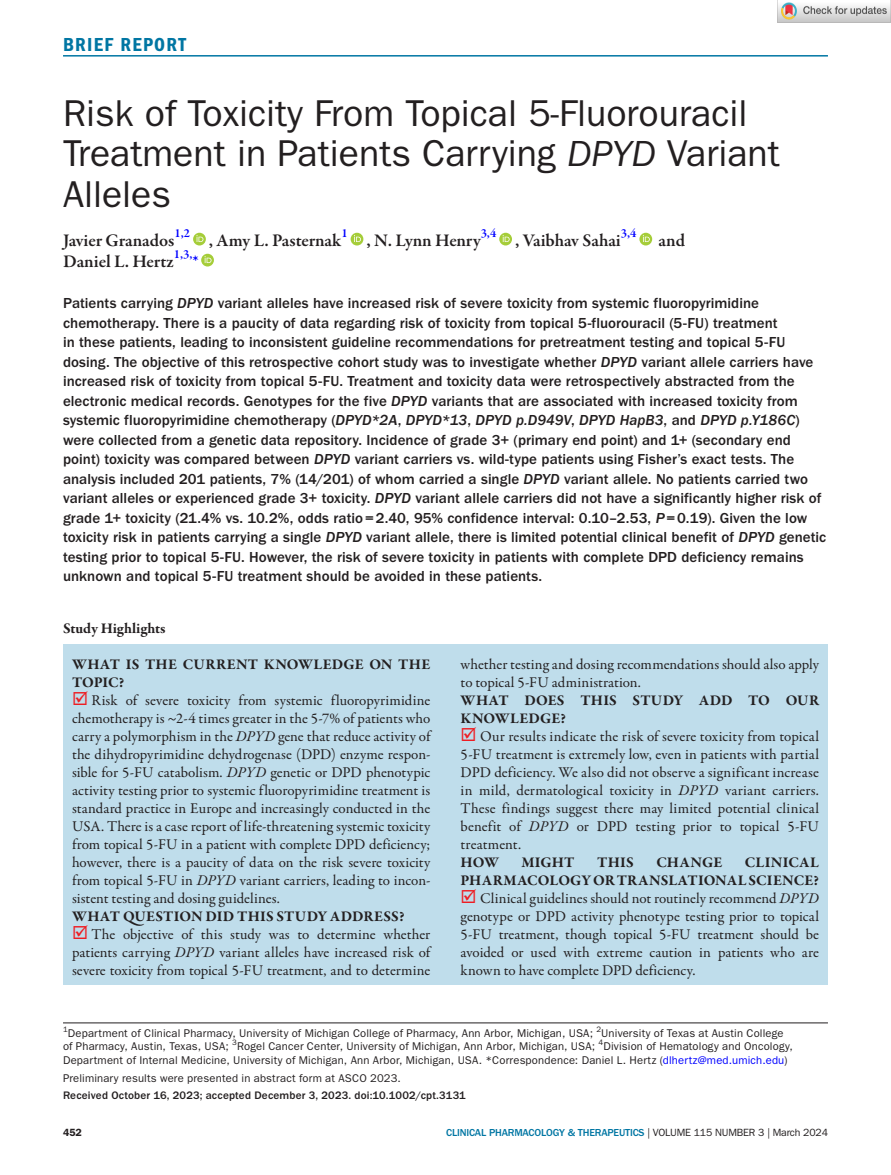
<style>
.page{position:relative;width:891px;height:1175px;background:#fff}
.page>*{position:absolute;margin:0;border:0;box-sizing:border-box;transform-origin:0 0}
.t1{font:37.5px/40.5px "ITC Franklin Gothic Std";color:#231f20}
.t2{font:19.5px "ITC Franklin Gothic Std Dm Cd";letter-spacing:.065em;color:#0076a3}
.t3{font:600 18px/21px "Garamond Premr Pro";color:#231f20}
.t4{font:500 15px/19.5px "ITC Franklin Gothic Std";letter-spacing:.005em;color:#231f20}
.t5{font:15px/18px "Garamond Premr Pro";color:#231f20;text-align:justify}
.t6{font:700 15px/18px "Garamond Premr Pro";letter-spacing:.01em;color:#231f20}
.t7{font:600 12.6px "Garamond Premr Pro";color:#00f}
.t8{font:11.25px/13.5px "ITC Franklin Gothic Std";letter-spacing:.015em;color:#231f20}
.t9{font:500 11.25px "ITC Franklin Gothic Std";letter-spacing:.015em;color:#231f20}
.t10{font:500 10.5px "ITC Franklin Gothic Std";letter-spacing:-.015em;color:#0076a3}
.t11{font:600 10.5px "ITC Franklin Gothic Std";color:#231f20}
.t12{font:7.8px "ITC Franklin Gothic Std";color:#231f20}
.s1{font-style:italic}
.s2{font-size:18px}
.s3{font-family:"ITC Franklin Gothic Std Med It";font-weight:400}
.s4{color:#00f}
.s5{font-weight:400;color:#231f20}
</style>
<div class="page">
<hr style="left:63px;top:55px;width:765px;height:2px;background:#0076a3">
<svg style="left:193px;top:233px;width:13px;height:12px"></svg>
<svg style="left:197px;top:235px;width:6px;height:7px"></svg>
<div style="left:351px;top:233px;width:12px;height:12px;background:#a5cd39;border-radius:50%"></div>
<svg style="left:354px;top:235px;width:7px;height:7px"></svg>
<svg style="left:499px;top:233px;width:13px;height:12px"></svg>
<svg style="left:503px;top:235px;width:7px;height:7px"></svg>
<div style="left:639px;top:233px;width:13px;height:12px;background:#a5cd39;border-radius:50%"></div>
<svg style="left:643px;top:235px;width:7px;height:7px"></svg>
<svg style="left:201px;top:254px;width:13px;height:12px"></svg>
<svg style="left:205px;top:256px;width:7px;height:7px"></svg>
<hr style="left:63px;top:1022px;width:765px;height:1px;background:#231f20">
<div style="left:63px;top:609px;width:765px;height:375px;background:#bfddeb"></div>
<div style="left:51px;top:600px;width:780px;height:44px;background:#fff"></div>
<img style="left:777px;top:0;width:114px;height:22px">
<h2 class="t2" style="left:63px;top:33px;width:125px">BRIEF REPORT</h2>
<h1 class="t1" style="left:63px;top:93px;width:718px">Risk of Toxicity From Topical 5-Fluorouracil<br>Treatment in Patients Carrying <span class="s1">DPYD</span> Variant<br>Alleles</h1>
<p class="t3" style="left:63px;top:230px;width:624px">Javier Granados<sup>1,2</sup> , Amy L. Pasternak<sup>1</sup> , N. Lynn Henry<sup>3,4</sup> , Vaibhav Sahai<sup>3,4</sup> and<br>Daniel L. Hertz</p>
<p class="t7" style="left:174px;top:247px;width:26px">1,3,<span class="s2">*</span></p>
<p class="t4" style="left:63px;top:294px;width:765px">Patients carrying <span class="s3">DPYD</span> variant alleles have increased risk of severe toxicity from systemic fluoropyrimidine chemotherapy. There is a paucity of data regarding risk of toxicity from topical 5-fluorouracil (5-FU) treatment<br>in these patients, leading to inconsistent guideline recommendations for pretreatment testing and topical 5-FU dosing. The objective of this retrospective cohort study was to investigate whether <span class="s3">DPYD</span> variant allele carriers have increased risk of toxicity from topical 5-FU. Treatment and toxicity data were retrospectively abstracted from the electronic medical records. Genotypes for the five <span class="s3">DPYD</span> variants that are associated with increased toxicity from systemic fluoropyrimidine chemotherapy (<span class="s3">DPYD*2A</span>, <span class="s3">DPYD*13</span>, <span class="s3">DPYD p.D949V</span>, <span class="s3">DPYD HapB3</span>, and <span class="s3">DPYD p.Y186C</span>) were collected from a genetic data repository. Incidence of grade 3+ (primary end point) and 1+ (secondary end point) toxicity was compared between <span class="s3">DPYD</span> variant carriers vs. wild-type patients using Fisher’s exact tests. The analysis included 201 patients, 7% (14/201) of whom carried a single <span class="s3">DPYD</span> variant allele. No patients carried two variant alleles or experienced grade 3+ toxicity. <span class="s3">DPYD</span> variant allele carriers did not have a significantly higher risk of grade 1+ toxicity (21.4% vs. 10.2%, odds ratio=2.40, 95% confidence interval: 0.10–2.53, <span class="s3">P</span>=0.19). Given the low toxicity risk in patients carrying a single <span class="s3">DPYD</span> variant allele, there is limited potential clinical benefit of <span class="s3">DPYD</span> genetic testing prior to topical 5-FU. However, the risk of severe toxicity in patients with complete DPD deficiency remains unknown and topical 5-FU treatment should be avoided in these patients.</p>
<p class="t6" style="left:63px;top:619px;width:104px">Study Highlights</p>
<p class="t6" style="left:72px;top:655px;width:360px">WHAT IS THE CURRENT KNOWLEDGE ON THE<br>TOPIC?</p>
<p class="t5" style="left:72px;top:691px;width:360px;text-indent:20px">Risk of severe toxicity from systemic fluoropyrimidine chemotherapy is ~2-4 times greater in the 5-7% of patients who carry a polymorphism in the <span class="s1">DPYD</span> gene that reduce activity of the dihydropyrimidine dehydrogenase (DPD) enzyme respon&shy;sible for 5-FU catabolism. <span class="s1">DPYD</span> genetic or DPD phenotypic activity testing prior to systemic fluoropyrimidine treatment is standard practice in Europe and increasingly conducted in the USA. There is a case report of life-threatening systemic toxicity from topical 5-FU in a patient with complete DPD deficiency; however, there is a paucity of data on the risk severe toxicity from topical 5-FU in <span class="s1">DPYD</span> variant carriers, leading to incon&shy;sistent testing and dosing guidelines.</p>
<p class="t6" style="left:72px;top:907px;width:334px">WHAT QUESTION DID THIS STUDY ADDRESS?</p>
<p class="t5" style="left:72px;top:925px;width:360px;text-indent:20px">The objective of this study was to determine whether patients carrying <span class="s1">DPYD</span> variant alleles have increased risk of severe toxicity from topical 5-FU treatment, and to determine</p>
<p class="t5" style="left:461px;top:655px;width:360px">whether testing and dosing recommendations should also apply to topical 5-FU administration.</p>
<p class="t6" style="left:461px;top:691px;width:360px">WHAT DOES THIS STUDY ADD TO OUR<br>KNOWLEDGE?</p>
<p class="t5" style="left:461px;top:727px;width:360px;text-indent:20px">Our results indicate the risk of severe toxicity from topical 5-FU treatment is extremely low, even in patients with partial DPD deficiency. We also did not observe a significant increase in mild, dermatological toxicity in <span class="s1">DPYD</span> variant carriers.<br>These findings suggest there may limited potential clinical benefit of <span class="s1">DPYD</span> or DPD testing prior to topical 5-FU treatment.</p>
<p class="t6" style="left:461px;top:853px;width:40px">HOW</p>
<p class="t6" style="left:521px;top:853px;width:55px">MIGHT</p>
<p class="t6" style="left:597px;top:853px;width:38px">THIS</p>
<p class="t6" style="left:656px;top:853px;width:67px">CHANGE</p>
<p class="t6" style="left:745px;top:853px;width:76px">CLINICAL</p>
<p class="t6" style="left:461px;top:871px;width:360px">PHARMACOLOGY OR TRANSLATIONAL SCIENCE?</p>
<p class="t5" style="left:480px;top:889px;width:340px">Clinical guidelines should not routinely recommend <span class="s1">DPYD</span></p>
<p class="t5" style="left:461px;top:907px;width:360px">genotype or DPD activity phenotype testing prior to topical</p>
<p class="t5" style="left:461px;top:925px;width:360px">5-FU treatment, though topical 5-FU treatment should be</p>
<p class="t5" style="left:461px;top:943px;width:360px">avoided or used with extreme caution in patients who are</p>
<p class="t5" style="left:461px;top:961px;width:236px">known to have complete DPD deficiency.</p>
<p class="t12" style="left:63px;top:1024px;width:6px">1</p>
<p class="t8" style="left:68px;top:1026px;width:527px">Department of Clinical Pharmacy, University of Michigan College of Pharmacy, Ann Arbor, Michigan, USA;</p>
<p class="t12" style="left:596px;top:1024px;width:6px">2</p>
<p class="t8" style="left:601px;top:1026px;width:184px">University of Texas at Austin College</p>
<p class="t8" style="left:63px;top:1039px;width:167px">of Pharmacy, Austin, Texas, USA;</p>
<p class="t12" style="left:232px;top:1038px;width:6px">3</p>
<p class="t8" style="left:237px;top:1039px;width:360px">Rogel Cancer Center, University of Michigan, Ann Arbor, Michigan, USA;</p>
<p class="t12" style="left:599px;top:1038px;width:6px">4</p>
<p class="t8" style="left:63px;top:1039px;width:731px;text-indent:540px">Division of Hematology and Oncology,<br>Department of Internal Medicine, University of Michigan, Ann Arbor, Michigan, USA. *Correspondence: Daniel L. Hertz (<span class="s4">dlhertz@med.umich.edu</span>)</p>
<p class="t8" style="left:63px;top:1071px;width:339px">Preliminary results were presented in abstract form at ASCO 2023.</p>
<p class="t9" style="left:63px;top:1088px;width:404px">Received October 16, 2023; accepted December 3, 2023. doi:10.1002/cpt.3131</p>
<p class="t11" style="left:63px;top:1125px;width:20px">452</p>
<p class="t10" style="left:446px;top:1126px;width:383px">CLINICAL PHARMACOLOGY &amp; THERAPEUTICS <span class="s5">| VOLUME 115 NUMBER 3 | March 2024</span></p>
</div>
